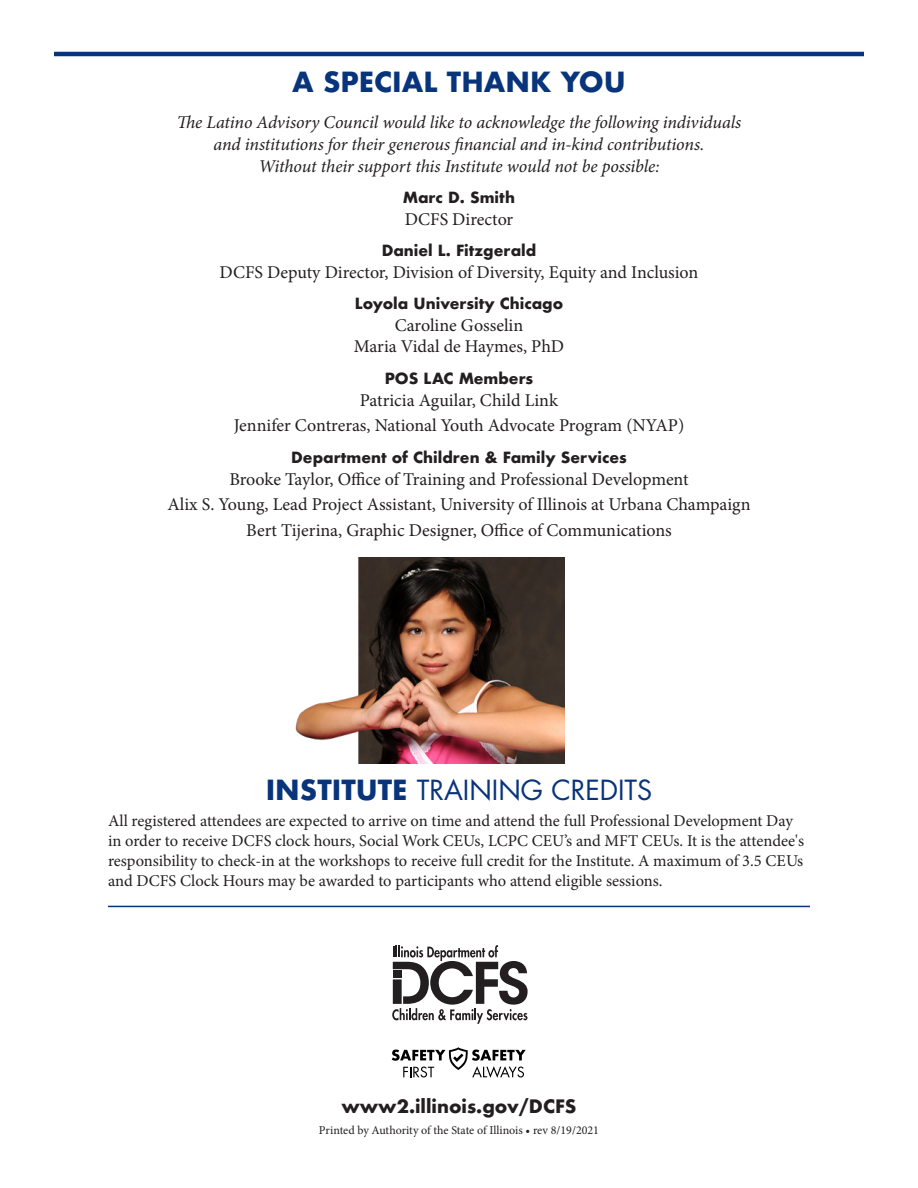
<style>
.page{position:relative;width:918px;height:1188px;background:#fff}
.page>*{position:absolute;margin:0;border:0;box-sizing:border-box;transform-origin:0 0}
.t1{font:27px "Futura";color:#08347b}
.t2{font:700 27px "Futura";color:#08347b}
.t3{font:18px "Minion Pro";color:#231f20}
.t4{font:italic 18px/21.6px "Minion Pro";letter-spacing:-.01em;color:#231f20;text-align:center}
.t5{font:700 18px "Futura";color:#231f20}
.t6{font:16.5px/19.8px "Minion Pro";letter-spacing:-.005em;color:#231f20}
.t7{font:700 15px "Futura";color:#231f20}
.t8{font:12px "Minion Pro";letter-spacing:-.005em;color:#231f20}
.s1{font-weight:700}
</style>
<div class="page">
<hr style="left:54px;top:52px;width:810px;height:4px;background:#08347b">
<svg style="left:392px;top:945px;width:136px;height:79px"></svg>
<hr style="left:108px;top:906px;width:702px;height:1px;background:#08347b">
<img style="left:295px;top:557px;width:269px;height:206px">
<svg style="left:392px;top:1047px;width:134px;height:31px"></svg>
<p class="t2" style="left:292px;top:62px;width:335px">A SPECIAL THANK YOU</p>
<p class="t4" style="left:177px;top:112px;width:566px">The Latino Advisory Council would like to acknowledge the following individuals and institutions for their generous financial and in-kind contributions.<br>Without their support this Institute would not be possible:</p>
<p class="t7" style="left:403px;top:187px;width:114px">Marc D. Smith</p>
<p class="t3" style="left:405px;top:207px;width:110px">DCFS Director</p>
<p class="t7" style="left:382px;top:240px;width:156px">Daniel L. Fitzgerald</p>
<p class="t3" style="left:220px;top:260px;width:480px">DCFS Deputy Director, Division of Diversity, Equity and Inclusion</p>
<p class="t7" style="left:355px;top:293px;width:210px">Loyola University Chicago</p>
<p class="t3" style="left:395px;top:313px;width:130px">Caroline Gosselin</p>
<p class="t3" style="left:354px;top:335px;width:212px">Maria Vidal de Haymes, PhD</p>
<p class="t7" style="left:385px;top:367px;width:150px">POS LAC Members</p>
<p class="t3" style="left:360px;top:388px;width:200px">Patricia Aguilar, Child Link</p>
<p class="t3" style="left:234px;top:414px;width:452px">Jennifer Contreras, National Youth Advocate Program (NYAP)</p>
<p class="t7" style="left:291px;top:446px;width:337px">Department of Children &amp; Family Services</p>
<p class="t3" style="left:229px;top:467px;width:461px">Brooke Taylor, Office of Training and Professional Development</p>
<p class="t3" style="left:167px;top:493px;width:585px">Alix S. Young, Lead Project Assistant, University of Illinois at Urbana Champaign</p>
<p class="t3" style="left:246px;top:519px;width:427px">Bert Tijerina, Graphic Designer, Office of Communications</p>
<p class="t1" style="left:266px;top:771px;width:388px"><span class="s1">INSTITUTE</span> TRAINING CREDITS</p>
<p class="t6" style="left:108px;top:811px;width:698px">All registered attendees are expected to arrive on time and attend the full Professional Development Day in order to receive DCFS clock hours, Social Work CEUs, LCPC CEU’s and MFT CEUs. It is the attendee's responsibility to check-in at the workshops to receive full credit for the Institute. A maximum of 3.5 CEUs and DCFS Clock Hours may be awarded to participants who attend eligible sessions.</p>
<p class="t5" style="left:341px;top:1093px;width:237px">www2.illinois.gov/DCFS</p>
<p class="t8" style="left:319px;top:1122px;width:282px">Printed by Authority of the State of Illinois • rev 8/19/2021</p>
</div>
